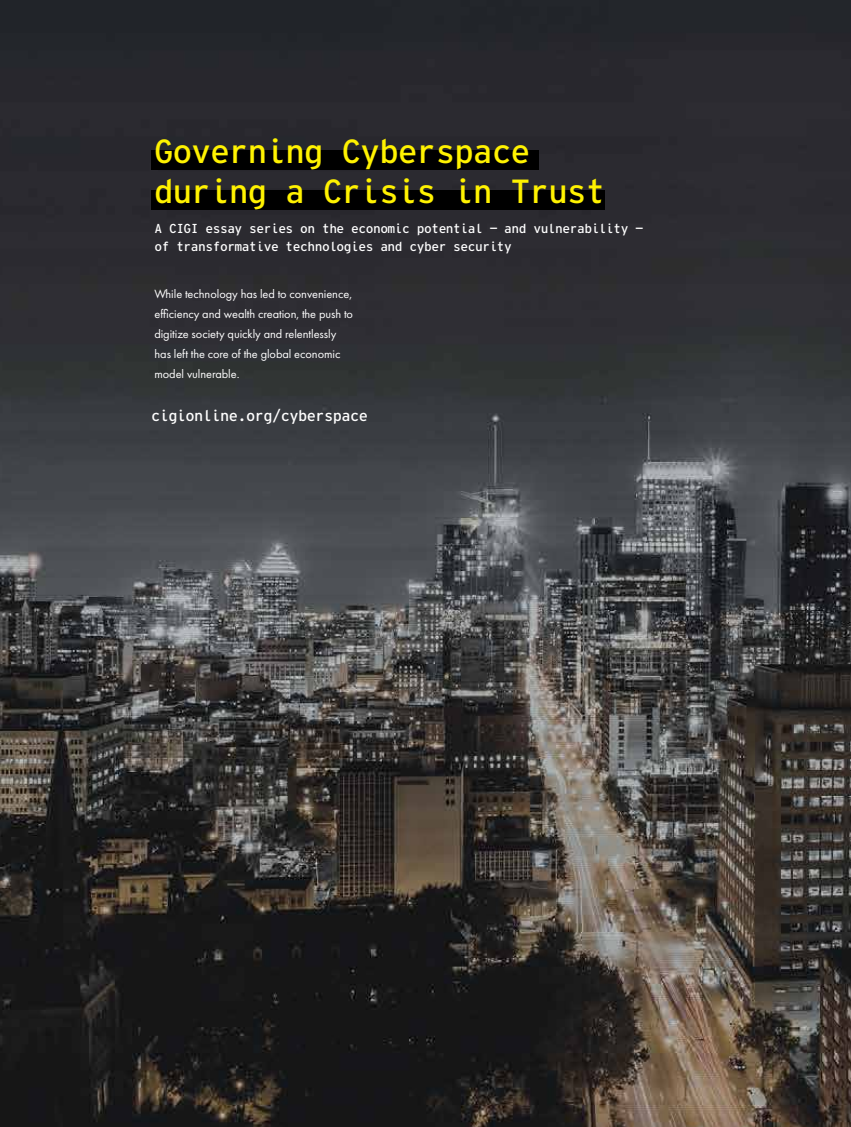
<style>
.page{position:relative;width:851px;height:1127px;background:#fff}
.page>*{position:absolute;margin:0;border:0;box-sizing:border-box;transform-origin:0 0}
.t1{font:33.45px/40.2px "Interstate Mono";letter-spacing:-.04em;color:#fff200}
.t2{font:15.45px "Interstate Mono";letter-spacing:-.04em;color:#fff}
.t3{font:13.05px/17.2px "Interstate Mono";letter-spacing:-.04em;color:#fff}
.t4{font:12.3px/20.1px "Futura PT";letter-spacing:-.005em;color:#fff}
</style>
<div class="page">
<img style="left:0;top:0;width:850px;height:1127px">
<div style="left:151px;top:151px;width:387px;height:19px;background:#000"></div>
<div style="left:151px;top:190px;width:453px;height:19px;background:#000"></div>
<h1 class="t1" style="left:154px;top:131px;width:453px">Governing Cyberspace during a Crisis in Trust</h1>
<p class="t3" style="left:154px;top:220px;width:490px">A CIGI essay series on the economic potential — and vulnerability — of transformative technologies and cyber security</p>
<p class="t4" style="left:154px;top:284px;width:200px">While technology has led to convenience, efficiency and wealth creation, the push to digitize society quickly and relentlessly has left the core of the global economic model vulnerable.</p>
<p class="t2" style="left:151px;top:407px;width:218px">cigionline.org/cyberspace</p>
</div>
